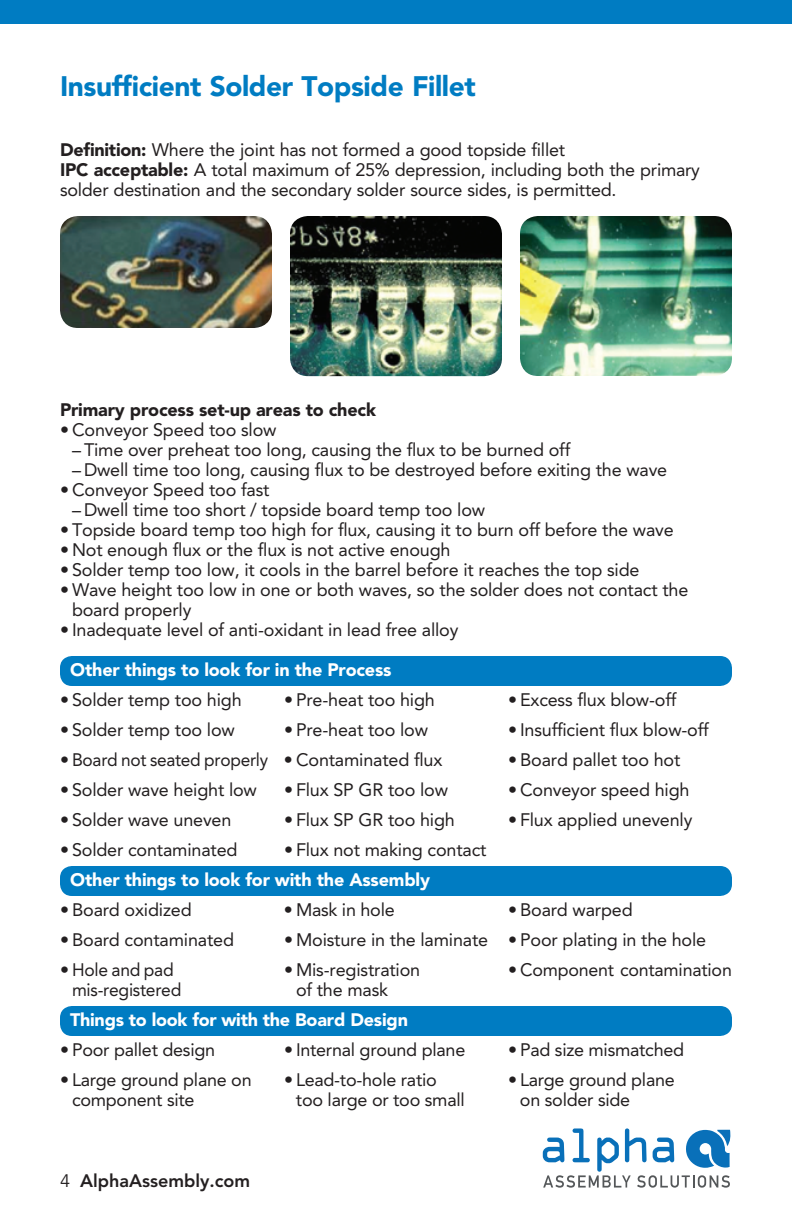
<style>
.page{position:relative;width:792px;height:1224px;background:#fff}
.page>*{position:absolute;margin:0;border:0;box-sizing:border-box;transform-origin:0 0}
.t1{font:900 28px "Avenir";letter-spacing:-.015em;color:#007cc2}
.t2{font:18px/20px "Avenir";letter-spacing:-.01em;color:#231f20}
.t3{font:900 18px "Avenir";letter-spacing:-.01em;color:#fff}
.t4{font:900 18px "Avenir";letter-spacing:-.01em;color:#231f20}
.t5{font:800 18px "Avenir";color:#231f20}
.s1{font-weight:900}
.s2{font-weight:400}
</style>
<div class="page">
<div style="left:60px;top:656px;width:672px;height:30px;background:#007cc2;border-radius:12px"></div>
<div style="left:60px;top:866px;width:672px;height:30px;background:#007cc2;border-radius:12px"></div>
<div style="left:60px;top:1006px;width:672px;height:30px;background:#007cc2;border-radius:12px"></div>
<div style="left:0;top:0;width:792px;height:24px;background:#007cc2"></div>
<img style="left:60px;top:216px;width:212px;height:112px">
<img style="left:290px;top:216px;width:212px;height:160px">
<img style="left:520px;top:216px;width:212px;height:160px">
<svg style="left:543px;top:1128px;width:188px;height:60px"></svg>
<p class="t1" style="left:60px;top:69px;width:417px">Insufficient Solder Topside Fillet</p>
<p class="t2" style="left:60px;top:140px;width:641px"><span class="s1">Definition:</span> Where the joint has not formed a good topside fillet<br><span class="s1">IPC acceptable:</span> A total maximum of 25% depression, including both the primary solder destination and the secondary solder source sides, is permitted.</p>
<p class="t4" style="left:60px;top:399px;width:318px">Primary process set-up areas to check</p>
<p class="t2" style="left:60px;top:420px;width:218px">• Conveyor Speed too slow</p>
<p class="t2" style="left:72px;top:440px;width:500px">– Time over preheat too long, causing the flux to be burned off</p>
<p class="t2" style="left:72px;top:460px;width:597px">– Dwell time too long, causing flux to be destroyed before exiting the wave</p>
<p class="t2" style="left:60px;top:480px;width:211px">• Conveyor Speed too fast</p>
<p class="t2" style="left:72px;top:500px;width:415px">– Dwell time too short / topside board temp too low</p>
<p class="t2" style="left:60px;top:520px;width:615px">• Topside board temp too high for flux, causing it to burn off before the wave</p>
<p class="t2" style="left:60px;top:540px;width:392px">• Not enough flux or the flux is not active enough</p>
<p class="t2" style="left:60px;top:560px;width:581px">• Solder temp too low, it cools in the barrel before it reaches the top side</p>
<p class="t2" style="left:72px;top:580px;width:618px;text-indent:-12px">• Wave height too low in one or both waves, so the solder does not contact the board properly</p>
<p class="t2" style="left:60px;top:620px;width:400px">• Inadequate level of anti-oxidant in lead free alloy</p>
<p class="t3" style="left:70px;top:659px;width:323px">Other things to look for in the Process</p>
<p class="t2" style="left:60px;top:690px;width:183px">• Solder temp too high</p>
<p class="t2" style="left:284px;top:690px;width:152px">• Pre-heat too high</p>
<p class="t2" style="left:508px;top:690px;width:170px">• Excess flux blow-off</p>
<p class="t2" style="left:60px;top:720px;width:176px">• Solder temp too low</p>
<p class="t2" style="left:284px;top:720px;width:146px">• Pre-heat too low</p>
<p class="t2" style="left:508px;top:720px;width:202px">• Insufficient flux blow-off</p>
<p class="t2" style="left:60px;top:750px;width:384px">• Board not seated properly • Contaminated flux</p>
<p class="t2" style="left:508px;top:750px;width:174px">• Board pallet too hot</p>
<p class="t2" style="left:60px;top:780px;width:198px">• Solder wave height low</p>
<p class="t2" style="left:284px;top:780px;width:166px">• Flux SP GR too low</p>
<p class="t2" style="left:508px;top:780px;width:183px">• Conveyor speed high</p>
<p class="t2" style="left:60px;top:810px;width:173px">• Solder wave uneven</p>
<p class="t2" style="left:284px;top:810px;width:172px">• Flux SP GR too high</p>
<p class="t2" style="left:508px;top:810px;width:186px">• Flux applied unevenly</p>
<p class="t2" style="left:60px;top:840px;width:179px">• Solder contaminated</p>
<p class="t2" style="left:284px;top:840px;width:204px">• Flux not making contact</p>
<p class="t3" style="left:70px;top:869px;width:361px">Other things to look for with the Assembly</p>
<p class="t2" style="left:60px;top:900px;width:133px">• Board oxidized</p>
<p class="t2" style="left:284px;top:900px;width:112px">• Mask in hole</p>
<p class="t2" style="left:508px;top:900px;width:126px">• Board warped</p>
<p class="t2" style="left:60px;top:930px;width:176px">• Board contaminated</p>
<p class="t2" style="left:284px;top:930px;width:424px">• Moisture in the laminate • Poor plating in the hole</p>
<p class="t2" style="left:60px;top:960px;width:115px">• Hole and pad</p>
<p class="t2" style="left:284px;top:960px;width:138px">• Mis-registration</p>
<p class="t2" style="left:508px;top:960px;width:225px">• Component contamination</p>
<p class="t2" style="left:72px;top:980px;width:111px">mis-registered</p>
<p class="t2" style="left:296px;top:980px;width:94px">of the mask</p>
<p class="t3" style="left:70px;top:1009px;width:339px">Things to look for with the Board Design</p>
<p class="t2" style="left:60px;top:1040px;width:157px">• Poor pallet design</p>
<p class="t2" style="left:284px;top:1040px;width:183px">• Internal ground plane</p>
<p class="t2" style="left:508px;top:1040px;width:178px">• Pad size mismatched</p>
<p class="t2" style="left:60px;top:1070px;width:193px">• Large ground plane on</p>
<p class="t2" style="left:284px;top:1070px;width:154px">• Lead-to-hole ratio</p>
<p class="t2" style="left:508px;top:1070px;width:168px">• Large ground plane</p>
<p class="t2" style="left:72px;top:1090px;width:124px">component site</p>
<p class="t2" style="left:296px;top:1090px;width:170px">too large or too small</p>
<p class="t2" style="left:520px;top:1090px;width:112px">on solder side</p>
<p class="t5" style="left:60px;top:1170px;width:192px"><span class="s2">4</span> AlphaAssembly.com</p>
</div>
